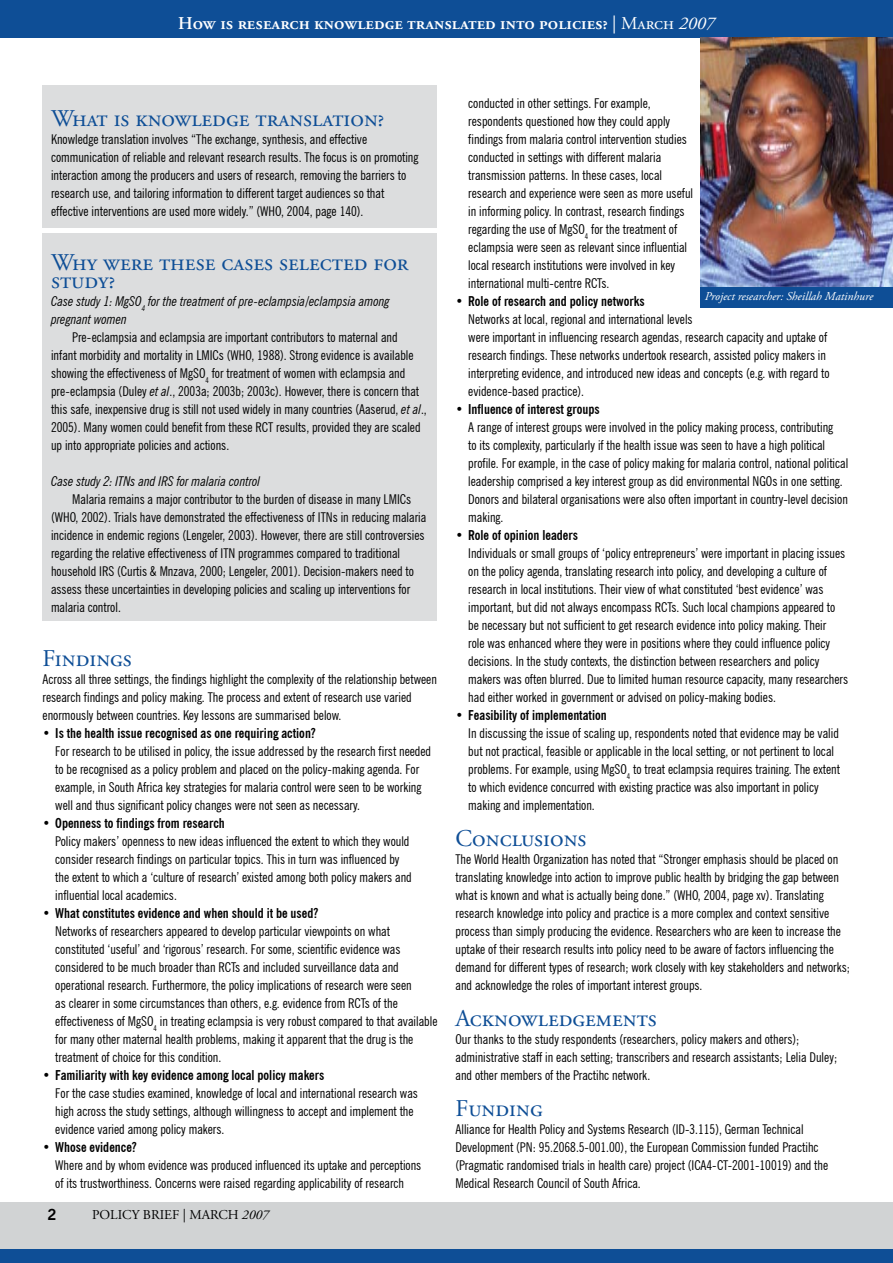
<style>
.page{position:relative;width:893px;height:1263px;background:#fff}
.page>*{position:absolute;margin:0;border:0;box-sizing:border-box;transform-origin:0 0}
.t1{font:24px/18px "Adobe Garamond Pro";color:#0e4e96}
.t2{font:600 18px "Adobe Garamond Pro";color:#fff}
.t3{font:condensed 13.5px/18px "News Gothic BT";color:#000}
.t4{font:700 condensed 13.5px "News Gothic BT";color:#000}
.t5{font:italic condensed 13.5px/18px "News Gothic BT";color:#000}
.t6{font:13.5px "Adobe Garamond Pro";color:#000}
.t7{font:italic 12px "Adobe Garamond Pro";color:#fff}
.s1{font-weight:400}
.s2{font-weight:400;font-style:italic}
.s3{font-style:italic}
</style>
<div class="page">
<div style="left:0;top:1202px;width:893px;height:48px;background:#d1d3d4"></div>
<div style="left:0;top:1249px;width:893px;height:14px;background:#0e4e96"></div>
<div style="left:0;top:0;width:893px;height:38px;background:#0e4e96"></div>
<div style="left:43px;top:85px;width:394px;height:142px;background:#dcddde"></div>
<div style="left:43px;top:233px;width:394px;height:388px;background:#dcddde"></div>
<img style="left:701px;top:38px;width:192px;height:249px">
<div style="left:701px;top:287px;width:192px;height:21px;background:#0e4e96"></div>
<h2 class="t2" style="left:178px;top:13px;width:538px">How is research knowledge translated into policies? <span class="s1">| March</span> <span class="s2">2007</span></h2>
<h1 class="t1" style="left:51px;top:110px;width:335px">What is knowledge translation?</h1>
<p class="t3" style="left:51px;top:130px;width:369px">Knowledge translation involves “The exchange, synthesis, and effective communication of reliable and relevant research results. The focus is on promoting interaction among the producers and users of research, removing the barriers to research use, and tailoring information to different target audiences so that effective interventions are used more widely.” (WHO, 2004, page 140).</p>
<h1 class="t1" style="left:51px;top:254px;width:359px">Why were these cases selected for study?</h1>
<p class="t5" style="left:51px;top:292px;width:340px">Case study 1: MgSO<sub>4</sub> for the treatment of pre-eclampsia/eclampsia among pregnant women</p>
<p class="t3" style="left:51px;top:328px;width:377px;text-indent:21px">Pre-eclampsia and eclampsia are important contributors to maternal and<br>infant morbidity and mortality in LMICs (WHO, 1988). Strong evidence is available showing the effectiveness of MgSO<sub>4</sub> for treatment of women with eclampsia and pre-eclampsia (Duley <span class="s3">et al</span>., 2003a; 2003b; 2003c). However, there is concern that this safe, inexpensive drug is still not used widely in many countries (Aaserud, <span class="s3">et al</span>., 2005). Many women could benefit from these RCT results, provided they are scaled up into appropriate policies and actions.</p>
<p class="t5" style="left:51px;top:472px;width:211px">Case study 2: ITNs and IRS for malaria control</p>
<p class="t3" style="left:51px;top:490px;width:377px;text-indent:21px">Malaria remains a major contributor to the burden of disease in many LMICs (WHO, 2002). Trials have demonstrated the effectiveness of ITNs in reducing malaria incidence in endemic regions (Lengeler, 2003). However, there are still controversies regarding the relative effectiveness of ITN programmes compared to traditional household IRS (Curtis &amp; Mnzava, 2000; Lengeler, 2001). Decision-makers need to assess these uncertainties in developing policies and scaling up interventions for malaria control.</p>
<h1 class="t1" style="left:43px;top:650px;width:91px">Findings</h1>
<p class="t3" style="left:43px;top:670px;width:396px">Across all three settings, the findings highlight the complexity of the relationship between research findings and policy making. The process and extent of research use varied enormously between countries. Key lessons are summarised below.</p>
<p class="t4" style="left:43px;top:725px;width:275px">• Is the health issue recognised as one requiring action?</p>
<p class="t3" style="left:55px;top:742px;width:377px">For research to be utilised in policy, the issue addressed by the research first needed to be recognised as a policy problem and placed on the policy-making agenda. For example, in South Africa key strategies for malaria control were seen to be working well and thus significant policy changes were not seen as necessary.</p>
<p class="t4" style="left:43px;top:815px;width:184px">• Openness to findings from research</p>
<p class="t3" style="left:55px;top:832px;width:358px">Policy makers’ openness to new ideas influenced the extent to which they would consider research findings on particular topics. This in turn was influenced by the extent to which a ‘culture of research’ existed among both policy makers and influential local academics.</p>
<p class="t4" style="left:43px;top:905px;width:277px">• What constitutes evidence and when should it be used?</p>
<p class="t3" style="left:55px;top:922px;width:384px">Networks of researchers appeared to develop particular viewpoints on what constituted ‘useful’ and ‘rigorous’ research. For some, scientific evidence was considered to be much broader than RCTs and included surveillance data and operational research. Furthermore, the policy implications of research were seen<br>as clearer in some circumstances than others, e.g. evidence from RCTs of the effectiveness of MgSO<sub>4</sub> in treating eclampsia is very robust compared to that available for many other maternal health problems, making it apparent that the drug is the treatment of choice for this condition.</p>
<p class="t4" style="left:43px;top:1067px;width:283px">• Familiarity with key evidence among local policy makers</p>
<p class="t3" style="left:55px;top:1084px;width:364px">For the case studies examined, knowledge of local and international research was high across the study settings, although willingness to accept and implement the evidence varied among policy makers.</p>
<p class="t4" style="left:43px;top:1139px;width:96px">• Whose evidence?</p>
<p class="t3" style="left:55px;top:1156px;width:368px">Where and by whom evidence was produced influenced its uptake and perceptions of its trustworthiness. Concerns were raised regarding applicability of research</p>
<p class="t6" style="left:92px;top:1206px;width:10px">POL</p>
<p class="t6" style="left:118px;top:1206px;width:153px">ICY BRIEF | MARCH <span class="s3">2007</span></p>
<p class="t3" style="left:468px;top:94px;width:226px">conducted in other settings. For example, respondents questioned how they could apply findings from malaria control intervention studies conducted in settings with different malaria transmission patterns. In these cases, local research and experience were seen as more useful in informing policy. In contrast, research findings regarding the use of MgSO<sub>4</sub> for the treatment of eclampsia were seen as relevant since influential local research institutions were involved in key international multi-centre RCTs.</p>
<p class="t4" style="left:455px;top:293px;width:191px">• Role of research and policy networks</p>
<p class="t3" style="left:468px;top:310px;width:363px">Networks at local, regional and international levels<br>were important in influencing research agendas, research capacity and uptake of research findings. These networks undertook research, assisted policy makers in interpreting evidence, and introduced new ideas and concepts (e.g. with regard to evidence-based practice).</p>
<p class="t4" style="left:455px;top:401px;width:146px">• Influence of interest groups</p>
<p class="t3" style="left:468px;top:418px;width:382px">A range of interest groups were involved in the policy making process, contributing<br>to its complexity, particularly if the health issue was seen to have a high political profile. For example, in the case of policy making for malaria control, national political leadership comprised a key interest group as did environmental NGOs in one setting.<br>Donors and bilateral organisations were also often important in country-level decision making.</p>
<p class="t4" style="left:455px;top:527px;width:124px">• Role of opinion leaders</p>
<p class="t3" style="left:468px;top:544px;width:381px">Individuals or small groups of ‘policy entrepreneurs’ were important in placing issues on the policy agenda, translating research into policy, and developing a culture of research in local institutions. Their view of what constituted ‘best evidence’ was important, but did not always encompass RCTs. Such local champions appeared to be necessary but not sufficient to get research evidence into policy making. Their<br>role was enhanced where they were in positions where they could influence policy decisions. In the study contexts, the distinction between researchers and policy makers was often blurred. Due to limited human resource capacity, many researchers had either worked in government or advised on policy-making bodies.</p>
<p class="t4" style="left:455px;top:707px;width:153px">• Feasibility of implementation</p>
<p class="t3" style="left:468px;top:724px;width:373px">In discussing the issue of scaling up, respondents noted that evidence may be valid but not practical, feasible or applicable in the local setting, or not pertinent to local problems. For example, using MgSO<sub>4</sub> to treat eclampsia requires training. The extent to which evidence concurred with existing practice was also important in policy making and implementation.</p>
<h1 class="t1" style="left:455px;top:830px;width:133px">Conclusions</h1>
<p class="t3" style="left:455px;top:850px;width:396px">The World Health Organization has noted that “Stronger emphasis should be placed on translating knowledge into action to improve public health by bridging the gap between what is known and what is actually being done.” (WHO, 2004, page xv). Translating research knowledge into policy and practice is a more complex and context sensitive process than simply producing the evidence. Researchers who are keen to increase the uptake of their research results into policy need to be aware of factors influencing the demand for different types of research; work closely with key stakeholders and networks; and acknowledge the roles of important interest groups.</p>
<h1 class="t1" style="left:455px;top:1010px;width:203px">Acknowledgements</h1>
<p class="t3" style="left:455px;top:1030px;width:383px">Our thanks to the study respondents (researchers, policy makers and others); administrative staff in each setting; transcribers and research assistants; Lelia Duley; and other members of the Practihc network.</p>
<h1 class="t1" style="left:455px;top:1100px;width:89px">Funding</h1>
<p class="t3" style="left:455px;top:1120px;width:374px">Alliance for Health Policy and Systems Research (ID-3.115), German Technical Development (PN: 95.2068.5-001.00), the European Commission funded Practihc (Pragmatic randomised trials in health care) project (ICA4-CT-2001-10019) and the Medical Research Council of South Africa.</p>
<p class="t7" style="left:705px;top:289px;width:170px">Project researcher: Sheillah Matinhure</p>
</div>
